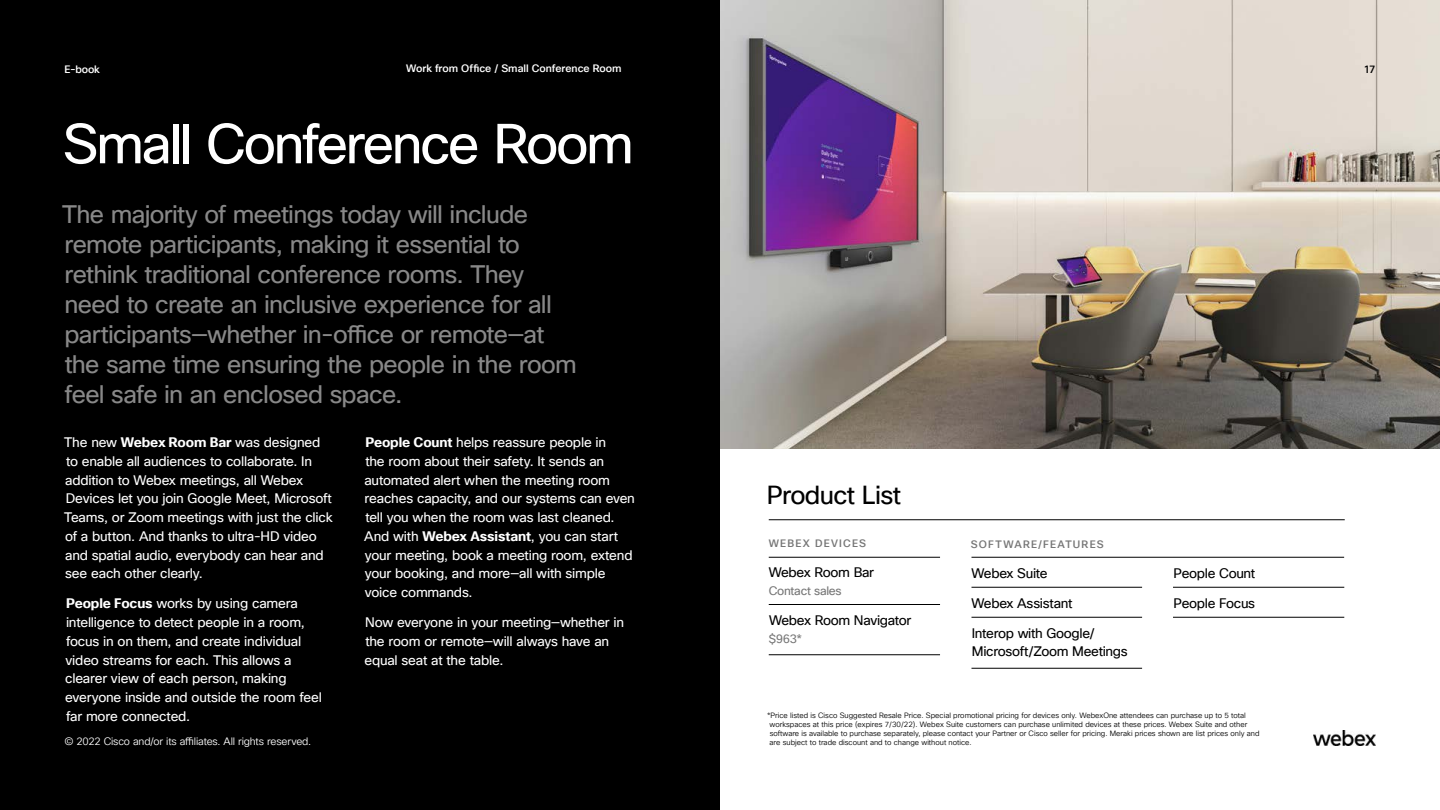
<style>
.page{position:relative;width:1440px;height:810px;background:#fff}
.page>*{position:absolute;margin:0;border:0;box-sizing:border-box;transform-origin:0 0}
.t1{font:54.75px "Cisco Sans TT";letter-spacing:-.045em;color:#fff}
.t2{font:25.5px "Cisco Sans TT";letter-spacing:-.025em;color:#000}
.t3{font:24.75px/30px "Cisco Sans TT";letter-spacing:-.03em;color:#888}
.t4{font:13.5px/18.8px "Cisco Sans TT";letter-spacing:-.015em;color:#fff}
.t5{font:13.5px/18px "Cisco Sans TT";letter-spacing:-.025em;color:#000}
.t6{font:12px "Cisco Sans TT";letter-spacing:-.02em;color:#767676}
.t7{font:10.5px "Cisco Sans TT Light";letter-spacing:-.015em;color:#fff}
.t8{font:500 10.5px "Cisco Sans TT";color:#fff}
.t9{font:500 10.5px "Cisco Sans TT";letter-spacing:.115em;color:#767676}
.t10{font:500 10.5px "Cisco Sans TT";color:#000}
.t11{font:7.5px/9px "Cisco Sans TT Light";color:#000}
.s1{font-weight:700}
</style>
<div class="page">
<div style="left:0;top:0;width:720px;height:810px;background:#000"></div>
<img style="left:720px;top:0;width:720px;height:448px">
<hr style="left:769px;top:519px;width:576px;height:1px;background:#000">
<hr style="left:769px;top:557px;width:171px;height:1px;background:#000">
<hr style="left:769px;top:604px;width:171px;height:1px;background:#000">
<hr style="left:972px;top:557px;width:372px;height:1px;background:#000">
<hr style="left:971px;top:587px;width:171px;height:1px;background:#000">
<hr style="left:971px;top:617px;width:171px;height:1px;background:#000">
<hr style="left:971px;top:668px;width:171px;height:1px;background:#000">
<hr style="left:1173px;top:587px;width:171px;height:1px;background:#000">
<hr style="left:1173px;top:617px;width:171px;height:1px;background:#000">
<hr style="left:769px;top:655px;width:171px;height:1px;background:#000">
<img style="left:1314px;top:730px;width:61px;height:15px">
<p class="t8" style="left:406px;top:61px;width:217px">Work from Office / Small Conference Room</p>
<p class="t8" style="left:64px;top:62px;width:37px">E-book</p>
<p class="t10" style="left:1364px;top:62px;width:13px">17</p>
<h1 class="t1" style="left:63px;top:109px;width:573px">Small Conference Room</h1>
<p class="t3" style="left:62px;top:200px;width:516px">The majority of meetings today will include remote participants, making it essential to rethink traditional conference rooms. They need to create an inclusive experience for all participants—whether in-office or remote—at the same time ensuring the people in the room feel safe in an enclosed space.</p>
<p class="t4" style="left:64px;top:433px;width:270px">The new <span class="s1">Webex Room Bar</span> was designed to enable all audiences to collaborate. In addition to Webex meetings, all Webex Devices let you join Google Meet, Microsoft Teams, or Zoom meetings with just the click of a button. And thanks to ultra-HD video and spatial audio, everybody can hear and see each other clearly.</p>
<p class="t4" style="left:65px;top:595px;width:258px"><span class="s1">People Focus</span> works by using camera intelligence to detect people in a room, focus in on them, and create individual video streams for each. This allows a clearer view of each person, making everyone inside and outside the room feel far more connected.</p>
<p class="t4" style="left:364px;top:433px;width:272px"><span class="s1">People Count</span> helps reassure people in<br>the room about their safety. It sends an automated alert when the meeting room reaches capacity, and our systems can even tell you when the room was last cleaned.<br>And with <span class="s1">Webex Assistant</span>, you can start your meeting, book a meeting room, extend your booking, and more—all with simple voice commands.</p>
<p class="t4" style="left:364px;top:614px;width:261px">Now everyone in your meeting—whether in the room or remote—will always have an equal seat at the table.</p>
<p class="t7" style="left:64px;top:734px;width:248px">© 2022 Cisco and/or its affiliates. All rights reserved.</p>
<h2 class="t2" style="left:767px;top:478px;width:136px">Product List</h2>
<p class="t9" style="left:769px;top:536px;width:99px">WEBEX DEVICES</p>
<p class="t5" style="left:769px;top:563px;width:107px">Webex Room Bar</p>
<p class="t6" style="left:769px;top:583px;width:75px">Contact sales</p>
<p class="t5" style="left:769px;top:611px;width:144px">Webex Room Navigator</p>
<p class="t6" style="left:769px;top:631px;width:35px">$963*</p>
<p class="t9" style="left:971px;top:537px;width:134px">SOFTWARE/FEATURES</p>
<p class="t5" style="left:972px;top:565px;width:78px">Webex Suite</p>
<p class="t5" style="left:972px;top:595px;width:102px">Webex Assistant</p>
<p class="t5" style="left:972px;top:625px;width:157px">Interop with Google/<br>Microsoft/Zoom Meetings</p>
<p class="t5" style="left:1174px;top:564px;width:83px">People Count</p>
<p class="t5" style="left:1174px;top:594px;width:83px">People Focus</p>
<p class="t11" style="left:770px;top:712px;width:491px;text-indent:-3px">*Price listed is Cisco Suggested Resale Price. Special promotional pricing for devices only. WebexOne attendees can purchase up to 5 total workspaces at this price (expires 7/30/22). Webex Suite customers can purchase unlimited devices at these prices. Webex Suite and other software is available to purchase separately, please contact your Partner or Cisco seller for pricing. Meraki prices shown are list prices only and are subject to trade discount and to change without notice.</p>
</div>
